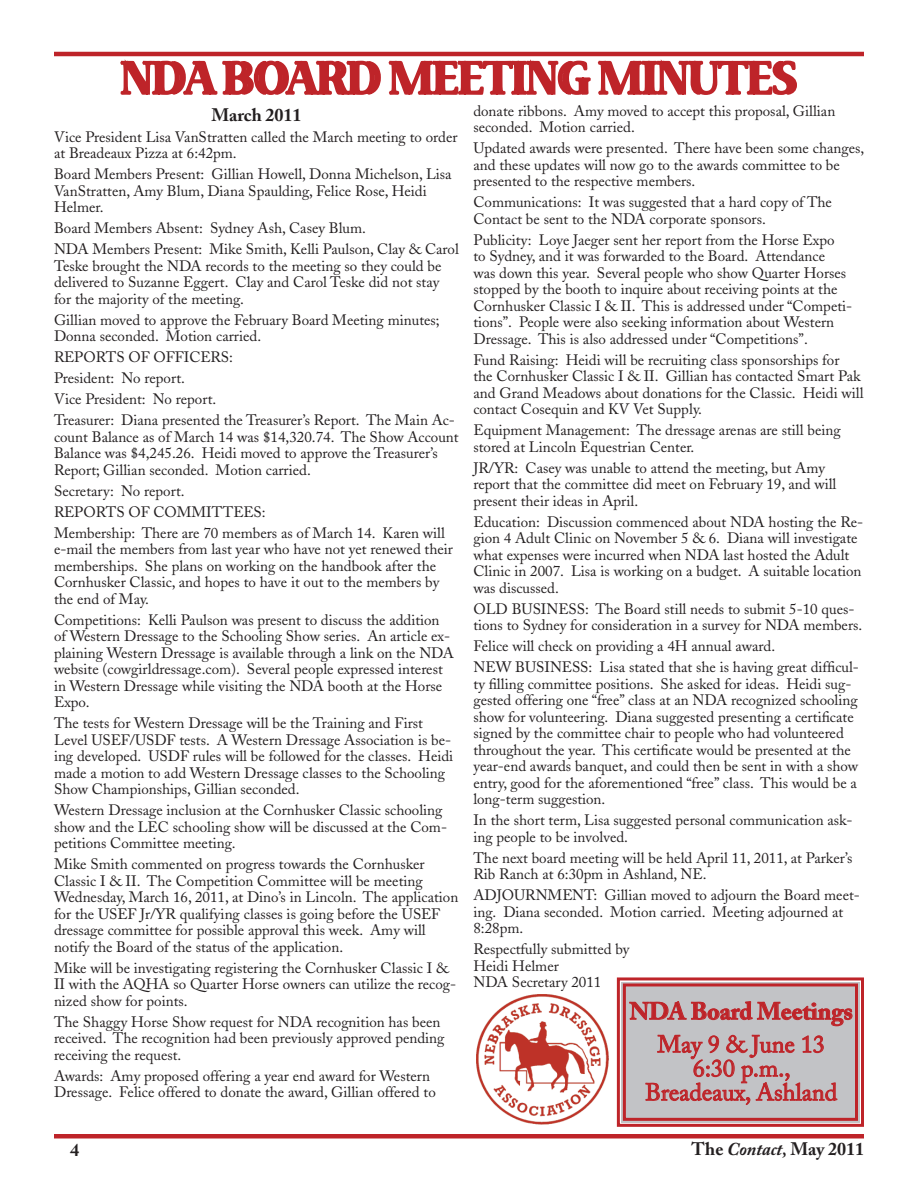
<style>
.page{position:relative;width:918px;height:1188px;background:#fff}
.page>*{position:absolute;margin:0;border:0;box-sizing:border-box;transform-origin:0 0}
.t1{font:24px "Adobe Caslon";color:#be2429}
.t2{font:700 24px "Adobe Caslon";color:#be2429}
.t3{font:700 18px "Adobe Caslon";color:#231f20}
.t4{font:15px/16.5px "Adobe Caslon";color:#231f20}
.s1{font-style:italic}
</style>
<div class="page">
<hr style="left:54px;top:1134px;width:810px;height:4px;background:#be2429">
<svg style="left:119px;top:56px;width:263px;height:39px"></svg>
<svg style="left:390px;top:51px;width:200px;height:44px"></svg>
<svg style="left:599px;top:51px;width:200px;height:44px"></svg>
<svg style="left:616px;top:977px;width:248px;height:150px;background:#c6afb2"></svg>
<div style="left:623px;top:983px;width:235px;height:138px;border:3px solid #be2429"></div>
<hr style="left:54px;top:52px;width:810px;height:4px;background:#be2429">
<img style="left:476px;top:994px;width:133px;height:130px">
<p class="t3" style="left:211px;top:104px;width:92px">March 2011</p>
<p class="t4" style="left:54px;top:129px;width:405px">Vice President Lisa VanStratten called the March meeting to order at Breadeaux Pizza at 6:42pm.</p>
<p class="t4" style="left:54px;top:166px;width:399px">Board Members Present: Gillian Howell, Donna Michelson, Lisa<br>VanStratten, Amy Blum, Diana Spaulding, Felice Rose, Heidi<br>Helmer.</p>
<p class="t4" style="left:54px;top:220px;width:314px">Board Members Absent: Sydney Ash, Casey Blum.</p>
<p class="t4" style="left:54px;top:241px;width:406px">NDA Members Present: Mike Smith, Kelli Paulson, Clay &amp; Carol Teske brought the NDA records to the meeting so they could be delivered to Suzanne Eggert. Clay and Carol Teske did not stay for the majority of the meeting.</p>
<p class="t4" style="left:54px;top:312px;width:387px">Gillian moved to approve the February Board Meeting minutes;<br>Donna seconded. Motion carried.</p>
<p class="t4" style="left:54px;top:349px;width:180px">REPORTS OF OFFICERS:</p>
<p class="t4" style="left:54px;top:370px;width:132px">President: No report.</p>
<p class="t4" style="left:54px;top:391px;width:164px">Vice President: No report.</p>
<p class="t4" style="left:54px;top:412px;width:406px">Treasurer: Diana presented the Treasurer’s Report. The Main Ac&shy;count Balance as of March 14 was $14,320.74. The Show Account Balance was $4,245.26. Heidi moved to approve the Treasurer’s Report; Gillian seconded. Motion carried.</p>
<p class="t4" style="left:54px;top:483px;width:132px">Secretary: No report.</p>
<p class="t4" style="left:54px;top:504px;width:213px">REPORTS OF COMMITTEES:</p>
<p class="t4" style="left:54px;top:525px;width:401px">Membership: There are 70 members as of March 14. Karen will e-mail the members from last year who have not yet renewed their memberships. She plans on working on the handbook after the Cornhusker Classic, and hopes to have it out to the members by the end of May.</p>
<p class="t4" style="left:54px;top:612px;width:402px">Competitions: Kelli Paulson was present to discuss the addition of Western Dressage to the Schooling Show series. An article ex&shy;plaining Western Dressage is available through a link on the NDA website (cowgirldressage.com). Several people expressed interest in Western Dressage while visiting the NDA booth at the Horse Expo.</p>
<p class="t4" style="left:54px;top:715px;width:401px">The tests for Western Dressage will be the Training and First Level USEF/USDF tests. A Western Dressage Association is be&shy;ing developed. USDF rules will be followed for the classes. Heidi made a motion to add Western Dressage classes to the Schooling Show Championships, Gillian seconded.</p>
<p class="t4" style="left:54px;top:802px;width:395px">Western Dressage inclusion at the Cornhusker Classic schooling show and the LEC schooling show will be discussed at the Com&shy;petitions Committee meeting.</p>
<p class="t4" style="left:54px;top:856px;width:406px">Mike Smith commented on progress towards the Cornhusker Classic I &amp; II. The Competition Committee will be meeting Wednesday, March 16, 2011, at Dino’s in Lincoln. The application for the USEF Jr/YR qualifying classes is going before the USEF dressage committee for possible approval this week. Amy will notify the Board of the status of the application.</p>
<p class="t4" style="left:54px;top:960px;width:404px">Mike will be investigating registering the Cornhusker Classic I &amp;<br>II with the AQHA so Quarter Horse owners can utilize the recog&shy;nized show for points.</p>
<p class="t4" style="left:54px;top:1014px;width:392px">The Shaggy Horse Show request for NDA recognition has been received. The recognition had been previously approved pending receiving the request.</p>
<p class="t4" style="left:54px;top:1068px;width:383px">Awards: Amy proposed offering a year end award for Western<br>Dressage. Felice offered to donate the award, Gillian offered to</p>
<p class="t4" style="left:473px;top:103px;width:363px">donate ribbons. Amy moved to accept this proposal, Gillian seconded. Motion carried.</p>
<p class="t4" style="left:473px;top:140px;width:392px">Updated awards were presented. There have been some changes, and these updates will now go to the awards committee to be presented to the respective members.</p>
<p class="t4" style="left:473px;top:194px;width:360px">Communications: It was suggested that a hard copy of The<br>Contact be sent to the NDA corporate sponsors.</p>
<p class="t4" style="left:473px;top:232px;width:380px">Publicity: Loye Jaeger sent her report from the Horse Expo<br>to Sydney, and it was forwarded to the Board. Attendance<br>was down this year. Several people who show Quarter Horses stopped by the booth to inquire about receiving points at the Cornhusker Classic I &amp; II. This is addressed under “Competi&shy;tions”. People were also seeking information about Western Dressage. This is also addressed under “Competitions”.</p>
<p class="t4" style="left:473px;top:352px;width:392px">Fund Raising: Heidi will be recruiting class sponsorships for<br>the Cornhusker Classic I &amp; II. Gillian has contacted Smart Pak and Grand Meadows about donations for the Classic. Heidi will contact Cosequin and KV Vet Supply.</p>
<p class="t4" style="left:473px;top:422px;width:369px">Equipment Management: The dressage arenas are still being stored at Lincoln Equestrian Center.</p>
<p class="t4" style="left:473px;top:460px;width:365px">JR/YR: Casey was unable to attend the meeting, but Amy report that the committee did meet on February 19, and will present their ideas in April.</p>
<p class="t4" style="left:473px;top:514px;width:391px">Education: Discussion commenced about NDA hosting the Re&shy;gion 4 Adult Clinic on November 5 &amp; 6. Diana will investigate what expenses were incurred when NDA last hosted the Adult Clinic in 2007. Lisa is working on a budget. A suitable location was discussed.</p>
<p class="t4" style="left:473px;top:601px;width:390px">OLD BUSINESS: The Board still needs to submit 5-10 ques&shy;tions to Sydney for consideration in a survey for NDA members.</p>
<p class="t4" style="left:473px;top:638px;width:303px">Felice will check on providing a 4H annual award.</p>
<p class="t4" style="left:473px;top:659px;width:387px">NEW BUSINESS: Lisa stated that she is having great difficul&shy;ty filling committee positions. She asked for ideas. Heidi sug&shy;gested offering one “free” class at an NDA recognized schooling show for volunteering. Diana suggested presenting a certificate signed by the committee chair to people who had volunteered throughout the year. This certificate would be presented at the year-end awards banquet, and could then be sent in with a show entry, good for the aforementioned “free” class. This would be a long-term suggestion.</p>
<p class="t4" style="left:473px;top:812px;width:381px">In the short term, Lisa suggested personal communication ask&shy;ing people to be involved.</p>
<p class="t4" style="left:473px;top:850px;width:381px">The next board meeting will be held April 11, 2011, at Parker’s<br>Rib Ranch at 6:30pm in Ashland, NE.</p>
<p class="t4" style="left:473px;top:887px;width:388px">ADJOURNMENT: Gillian moved to adjourn the Board meet&shy;ing. Diana seconded. Motion carried. Meeting adjourned at<br>8:28pm.</p>
<p class="t4" style="left:473px;top:941px;width:158px">Respectfully submitted by</p>
<p class="t4" style="left:473px;top:958px;width:87px">Heidi Helmer</p>
<p class="t4" style="left:473px;top:974px;width:130px">NDA Secretary 2011</p>
<p class="t2" style="left:630px;top:997px;width:225px">NDA Board Meetings</p>
<p class="t1" style="left:657px;top:1030px;width:169px">May 9 &amp; June 13</p>
<p class="t1" style="left:693px;top:1054px;width:99px">6:30 p.m.,</p>
<p class="t1" style="left:645px;top:1078px;width:194px">Breadeaux, Ashland</p>
<p class="t3" style="left:70px;top:1139px;width:10px">4</p>
<p class="t3" style="left:692px;top:1138px;width:174px">The <span class="s1">Contact,</span> May 2011</p>
</div>
